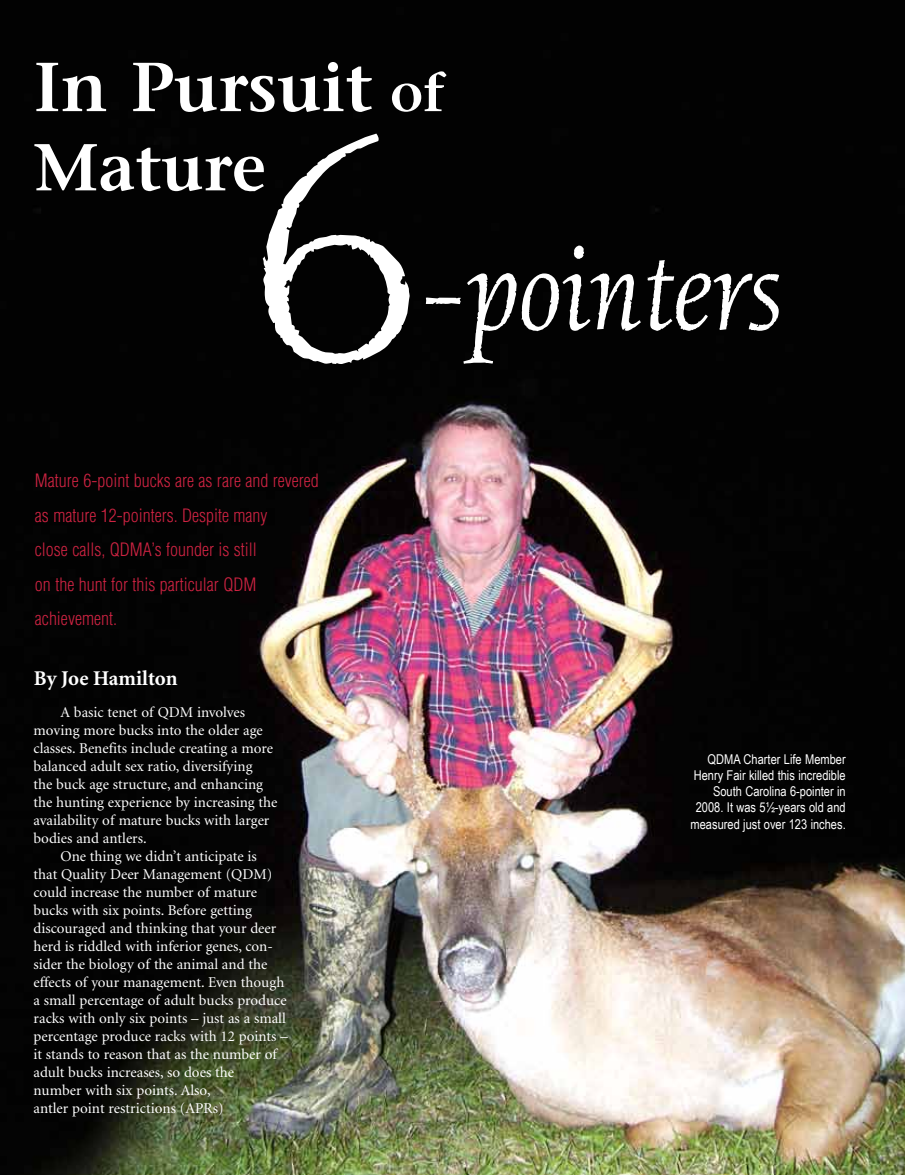
<style>
.page{position:relative;width:905px;height:1175px;background:#fff}
.page>*{position:absolute;margin:0;border:0;box-sizing:border-box;transform-origin:0 0}
.t1{font:330px "Aquinas Plain";color:#fff}
.t2{font:126px "Aquinas Plain";color:#fff}
.t3{font:600 69px "Stone Serif";color:#fff}
.t4{font:600 66px "Stone Serif";color:#fff}
.t5{font:700 21px "Minion";color:#fff}
.t6{font:18px/34.5px "Slugger Sans";color:#ce2342}
.t7{font:15px/18px "Minion";color:#fff}
.t8{font:13.5px/16.2px "Arial Narrow";color:#fff;text-align:right}
.s1{font-size:54px}
</style>
<div class="page">
<img style="left:0;top:0;width:904px;height:1174px">
<h3 class="t3" style="left:34px;top:46px;width:412px">In Pursuit <span class="s1">of</span></h3>
<h3 class="t4" style="left:34px;top:128px;width:234px">Mature</h3>
<h1 class="t1" style="left:252px;top:51px;width:170px">6</h1>
<h2 class="t2" style="left:419px;top:212px;width:365px">-pointers</h2>
<p class="t6" style="left:35px;top:463px;width:285px">Mature 6-point bucks are as rare and revered as mature 12-pointers. Despite many<br>close calls, QDMA’s founder is still<br>on the hunt for this particular QDM achievement.</p>
<h3 class="t5" style="left:34px;top:667px;width:145px">By Joe Hamilton</h3>
<p class="t7" style="left:33px;top:703px;width:245px;text-indent:27px">A basic tenet of QDM involves moving more bucks into the older age classes. Benefits include creating a more balanced adult sex ratio, diversifying<br>the buck age structure, and enhancing the hunting experience by increasing the availability of mature bucks with larger bodies and antlers.</p>
<p class="t7" style="left:33px;top:847px;width:256px;text-indent:27px">One thing we didn’t anticipate is<br>that Quality Deer Management (QDM) could increase the number of mature bucks with six points. Before getting discouraged and thinking that your deer herd is riddled with inferior genes, con&shy;sider the biology of the animal and the effects of your management. Even though a small percentage of adult bucks produce racks with only six points – just as a small percentage produce racks with 12 points – it stands to reason that as the number of adult bucks increases, so does the<br>number with six points. Also,<br>antler point restrictions (APRs)</p>
<p class="t8" style="left:690px;top:750px;width:157px">QDMA Charter Life Member<br>Henry Fair killed this incredible<br>South Carolina 6-pointer in<br>2008. It was 5½-years old and measured just over 123 inches.</p>
</div>
